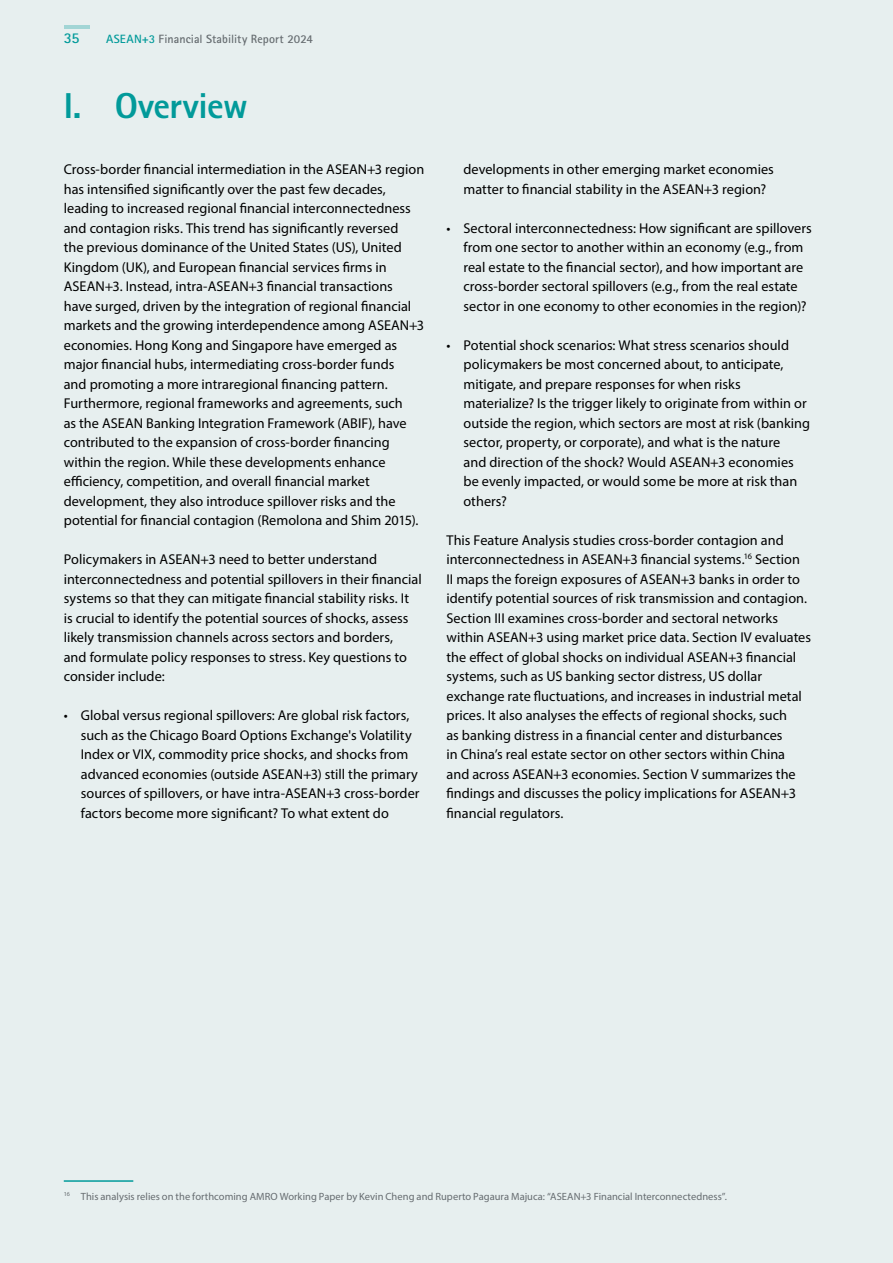
<style>
.page{position:relative;width:893px;height:1263px;background:#e7efef}
.page>*{position:absolute;margin:0;border:0;box-sizing:border-box;transform-origin:0 0}
.t1{font:800 36px "Rotis Sans Serif Std";letter-spacing:-.015em;color:#029a9a}
.t2{font:700 15px "Rotis Sans Serif Std";color:#029a9a}
.t3{font:14.25px/19.5px "Myriad Pro";color:#000}
.t4{font:700 12px "Rotis Sans Serif Std";letter-spacing:.005em;color:#666c70}
.t5{font:10.5px "Myriad Pro";color:#666c70}
.s1{color:#029a9a}
</style>
<div class="page">
<hr style="left:64px;top:1180px;width:69px;height:2px;background:#029a9a">
<hr style="left:64px;top:25px;width:26px;height:3px;background:#029a9a">
<p class="t2" style="left:64px;top:28px;width:17px">35</p>
<p class="t4" style="left:106px;top:31px;width:208px"><span class="s1">ASEAN+3</span> Financial Stability Report 2024</p>
<h1 class="t1" style="left:64px;top:83px;width:185px">I. Overview</h1>
<p class="t3" style="left:64px;top:159px;width:362px">Cross-border financial intermediation in the ASEAN+3 region has intensified significantly over the past few decades, leading to increased regional financial interconnectedness and contagion risks. This trend has significantly reversed<br>the previous dominance of the United States (US), United Kingdom (UK), and European financial services firms in ASEAN+3. Instead, intra-ASEAN+3 financial transactions have surged, driven by the integration of regional financial markets and the growing interdependence among ASEAN+3 economies. Hong Kong and Singapore have emerged as major financial hubs, intermediating cross-border funds<br>and promoting a more intraregional financing pattern.<br>Furthermore, regional frameworks and agreements, such<br>as the ASEAN Banking Integration Framework (ABIF), have contributed to the expansion of cross-border financing within the region. While these developments enhance efficiency, competition, and overall financial market development, they also introduce spillover risks and the potential for financial contagion (Remolona and Shim 2015).</p>
<p class="t3" style="left:64px;top:549px;width:359px">Policymakers in ASEAN+3 need to better understand interconnectedness and potential spillovers in their financial systems so that they can mitigate financial stability risks. It<br>is crucial to identify the potential sources of shocks, assess likely transmission channels across sectors and borders,<br>and formulate policy responses to stress. Key questions to consider include:</p>
<p class="t3" style="left:81px;top:705px;width:340px;text-indent:-17px">• Global versus regional spillovers: Are global risk factors, such as the Chicago Board Options Exchange's Volatility Index or VIX, commodity price shocks, and shocks from advanced economies (outside ASEAN+3) still the primary sources of spillovers, or have intra-ASEAN+3 cross-border factors become more significant? To what extent do</p>
<p class="t3" style="left:463px;top:159px;width:312px">developments in other emerging market economies matter to financial stability in the ASEAN+3 region?</p>
<p class="t3" style="left:463px;top:218px;width:350px;text-indent:-17px">• Sectoral interconnectedness: How significant are spillovers from one sector to another within an economy (e.g., from real estate to the financial sector), and how important are cross-border sectoral spillovers (e.g., from the real estate sector in one economy to other economies in the region)?</p>
<p class="t3" style="left:463px;top:335px;width:348px;text-indent:-17px">• Potential shock scenarios: What stress scenarios should policymakers be most concerned about, to anticipate, mitigate, and prepare responses for when risks materialize? Is the trigger likely to originate from within or outside the region, which sectors are most at risk (banking sector, property, or corporate), and what is the nature<br>and direction of the shock? Would ASEAN+3 economies be evenly impacted, or would some be more at risk than others?</p>
<p class="t3" style="left:446px;top:530px;width:366px">This Feature Analysis studies cross-border contagion and interconnectedness in ASEAN+3 financial systems.<sup>16</sup> Section<br>II maps the foreign exposures of ASEAN+3 banks in order to identify potential sources of risk transmission and contagion.<br>Section III examines cross-border and sectoral networks within ASEAN+3 using market price data. Section IV evaluates the effect of global shocks on individual ASEAN+3 financial systems, such as US banking sector distress, US dollar exchange rate fluctuations, and increases in industrial metal prices. It also analyses the effects of regional shocks, such<br>as banking distress in a financial center and disturbances<br>in China’s real estate sector on other sectors within China and across ASEAN+3 economies. Section V summarizes the findings and discusses the policy implications for ASEAN+3 financial regulators.</p>
<p class="t5" style="left:64px;top:1189px;width:665px"><sup>16</sup> This analysis relies on the forthcoming AMRO Working Paper by Kevin Cheng and Ruperto Pagaura Majuca: “ASEAN+3 Financial Interconnectedness”.</p>
</div>
